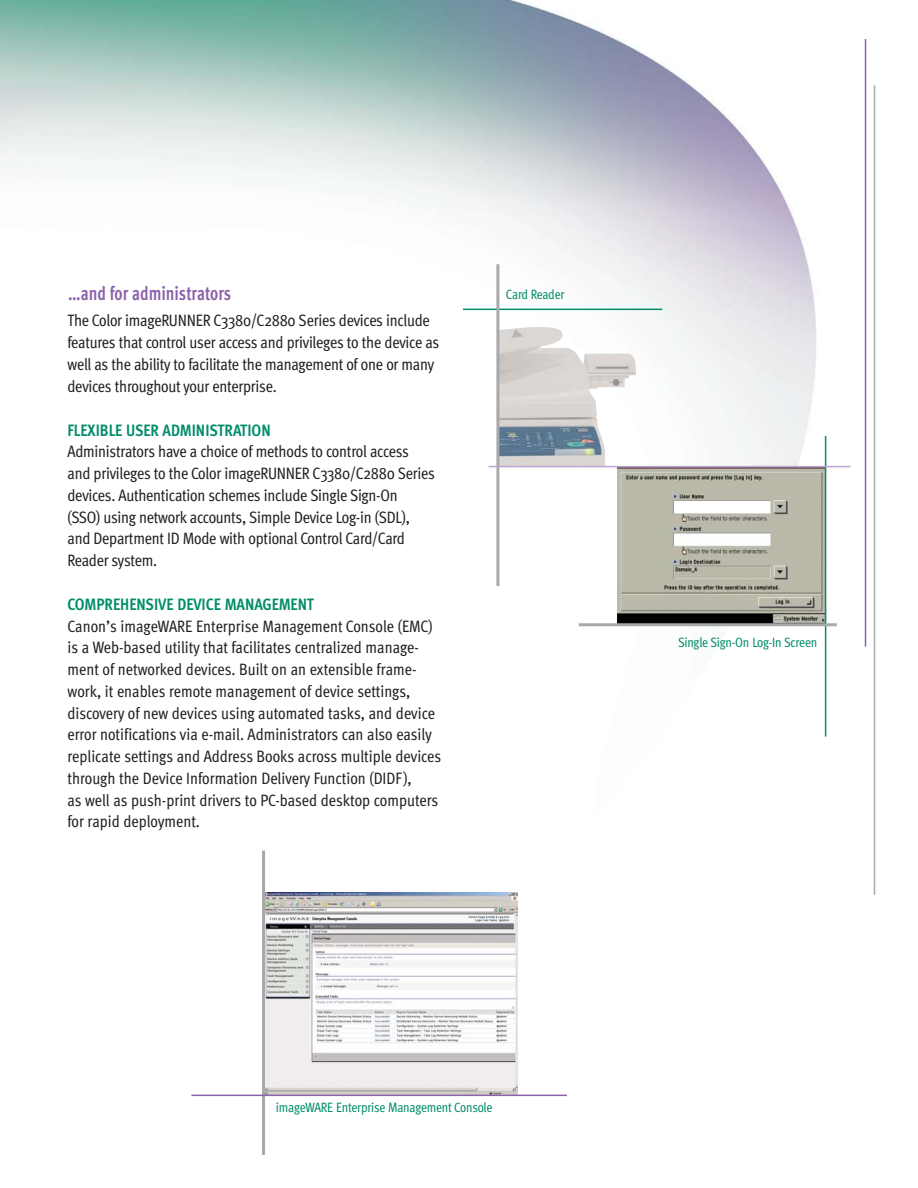
<style>
.page{position:relative;width:918px;height:1188px;background:#fff}
.page>*{position:absolute;margin:0;border:0;box-sizing:border-box;transform-origin:0 0}
.t1{font:700 19.5px "Meta Cond";color:#8c63aa;scale:.9 1}
.t2{font:16.5px/21.8px "Meta Cond";letter-spacing:-.015em;color:#231f20}
.t3{font:700 16.5px "Meta Cond";color:#008d6a}
.t4{font:13.5px "Meta Cond Book LF";letter-spacing:-.015em;color:#008d6a}
</style>
<div class="page">
<img style="left:0;top:0;width:876px;height:1097px">
<hr style="left:874px;top:86px;width:1px;height:809px;background:#a7a9ac">
<hr style="left:865px;top:39px;width:1px;height:608px;background:#8c63aa">
<img style="left:499px;top:326px;width:137px;height:140px">
<hr style="left:463px;top:309px;width:199px;height:1px;background:#008d6a">
<hr style="left:496px;top:264px;width:3px;height:322px;background:#a7a9ac">
<img style="left:617px;top:467px;width:208px;height:156px">
<img style="left:265px;top:892px;width:253px;height:203px">
<hr style="left:825px;top:436px;width:1px;height:301px;background:#008d6a">
<hr style="left:262px;top:851px;width:3px;height:304px;background:#a7a9ac">
<hr style="left:191px;top:1095px;width:376px;height:1px;background:#8c63aa">
<hr style="left:579px;top:623px;width:258px;height:3px;background:#a7a9ac">
<hr style="left:489px;top:466px;width:361px;height:1px;background:#bca6d0">
<p class="t1" style="left:68px;top:286px;width:183px">…and for administrators</p>
<p class="t2" style="left:68px;top:312px;width:373px">The Color imageRUNNER C3380/C2880 Series devices include features that control user access and privileges to the device as well as the ability to facilitate the management of one or many devices throughout your enterprise.</p>
<p class="t3" style="left:68px;top:424px;width:205px">FLEXIBLE USER ADMINISTRATION</p>
<p class="t2" style="left:68px;top:442px;width:369px">Administrators have a choice of methods to control access and privileges to the Color imageRUNNER C3380/C2880 Series devices. Authentication schemes include Single Sign-On<br>(SSO) using network accounts, Simple Device Log-in (SDL), and Department ID Mode with optional Control Card/Card Reader system.</p>
<p class="t3" style="left:68px;top:598px;width:248px">COMPREHENSIVE DEVICE MANAGEMENT</p>
<p class="t2" style="left:68px;top:617px;width:375px">Canon’s imageWARE Enterprise Management Console (EMC) is a Web-based utility that facilitates centralized manage&shy;ment of networked devices. Built on an extensible frame&shy;work, it enables remote management of device settings, discovery of new devices using automated tasks, and device error notifications via e-mail. Administrators can also easily replicate settings and Address Books across multiple devices through the Device Information Delivery Function (DIDF),<br>as well as push-print drivers to PC-based desktop computers for rapid deployment.</p>
<p class="t4" style="left:506px;top:290px;width:60px">Card Reader</p>
<p class="t4" style="left:276px;top:1102px;width:218px">imageWARE Enterprise Management Console</p>
<p class="t4" style="left:678px;top:637px;width:141px">Single Sign-On Log-In Screen</p>
</div>
